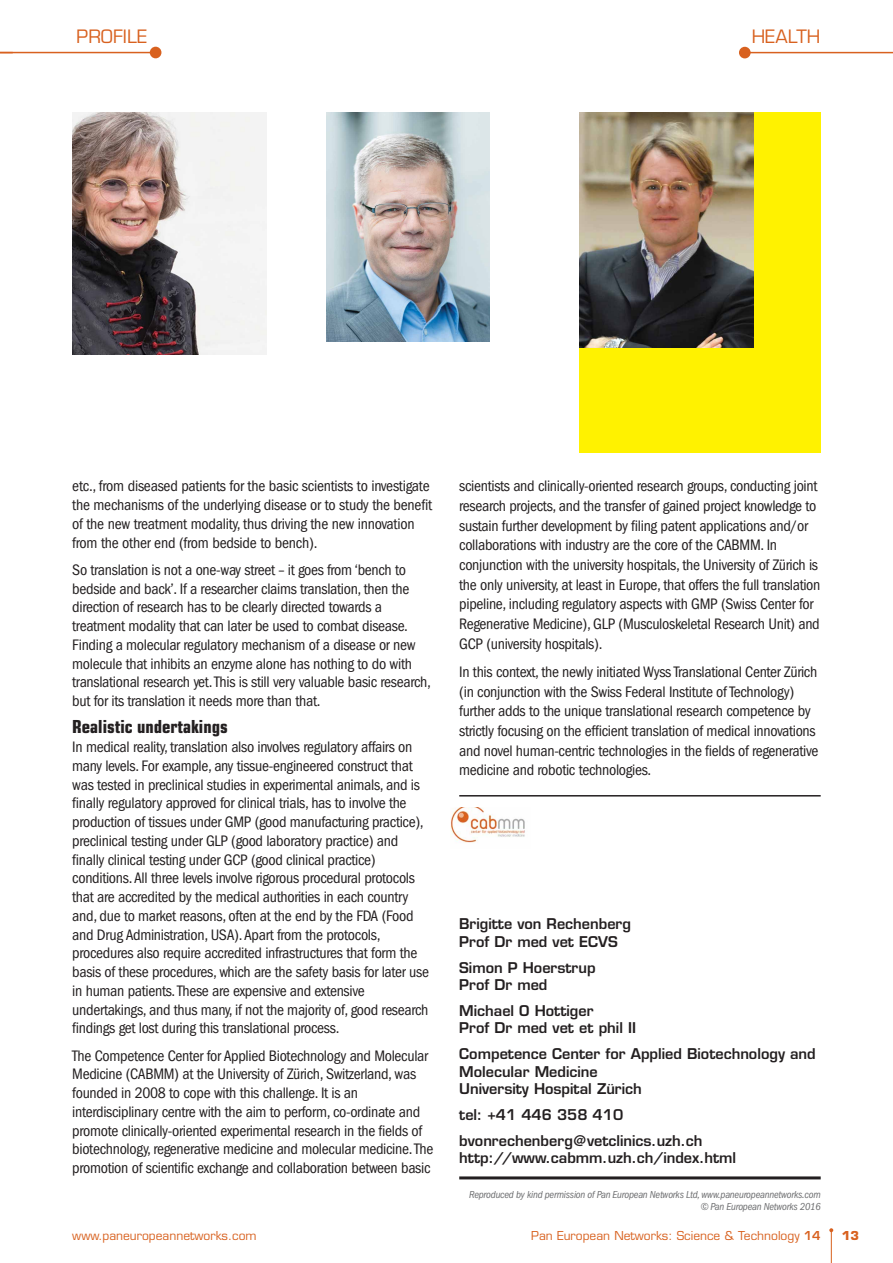
<style>
.page{position:relative;width:893px;height:1263px;background:#fff}
.page>*{position:absolute;margin:0;border:0;box-sizing:border-box;transform-origin:0 0}
.t1{font:700 condensed 18px "Eurostile LT Std";color:#231f20}
.t2{font:18px "Eurostile LT Std";color:#d8611f}
.t3{font:condensed 15.75px/18.8px "ITC Franklin Gothic Std";letter-spacing:-.02em;color:#231f20}
.t4{font:600 14.4px/17.4px "Eurostile LT Std";color:#231f20}
.t5{font:12px "Eurostile LT Std";color:#d8611f}
.t6{font:700 12px "Eurostile LT Std";color:#d8611f}
.t7{font:italic condensed 10.5px/12px "ITC Franklin Gothic Std";letter-spacing:-.02em;color:#6d6e70;text-align:right}
.s1{font-weight:600}
</style>
<div class="page">
<hr style="left:831px;top:1230px;width:1px;height:33px;background:#d8611f">
<svg style="left:829px;top:1228px;width:4px;height:4px"></svg>
<hr style="left:0;top:52px;width:155px;height:1px;background:#d8611f">
<div style="left:150px;top:47px;width:11px;height:11px;background:#d8611f;border-radius:50%"></div>
<hr style="left:459px;top:795px;width:362px;height:1px;background:#231f20">
<hr style="left:459px;top:1176px;width:362px;height:3px;background:#231f20">
<img style="left:451px;top:808px;width:74px;height:35px">
<img style="left:72px;top:113px;width:194px;height:242px">
<img style="left:326px;top:113px;width:164px;height:228px">
<div style="left:579px;top:113px;width:242px;height:340px;background:#fff200"></div>
<img style="left:579px;top:113px;width:175px;height:235px">
<hr style="left:745px;top:52px;width:148px;height:1px;background:#d8611f">
<div style="left:739px;top:47px;width:12px;height:11px;background:#d8611f;border-radius:50%"></div>
<p class="t2" style="left:76px;top:26px;width:72px">PROFILE</p>
<p class="t2" style="left:752px;top:27px;width:70px">HEALTH</p>
<p class="t3" style="left:72px;top:478px;width:361px">etc., from diseased patients for the basic scientists to investigate the mechanisms of the underlying disease or to study the benefit of the new treatment modality, thus driving the new innovation from the other end (from bedside to bench).</p>
<p class="t3" style="left:72px;top:562px;width:360px">So translation is not a one-way street – it goes from ‘bench to bedside and back’. If a researcher claims translation, then the direction of research has to be clearly directed towards a treatment modality that can later be used to combat disease.<br>Finding a molecular regulatory mechanism of a disease or new molecule that inhibits an enzyme alone has nothing to do with translational research yet. This is still very valuable basic research, but for its translation it needs more than that.</p>
<p class="t1" style="left:72px;top:718px;width:157px">Realistic undertakings</p>
<p class="t3" style="left:72px;top:739px;width:358px">In medical reality, translation also involves regulatory affairs on many levels. For example, any tissue-engineered construct that was tested in preclinical studies in experimental animals, and is finally regulatory approved for clinical trials, has to involve the production of tissues under GMP (good manufacturing practice), preclinical testing under GLP (good laboratory practice) and finally clinical testing under GCP (good clinical practice) conditions. All three levels involve rigorous procedural protocols that are accredited by the medical authorities in each country and, due to market reasons, often at the end by the FDA (Food and Drug Administration, USA). Apart from the protocols, procedures also require accredited infrastructures that form the basis of these procedures, which are the safety basis for later use in human patients. These are expensive and extensive undertakings, and thus many, if not the majority of, good research findings get lost during this translational process.</p>
<p class="t3" style="left:72px;top:1047px;width:363px">The Competence Center for Applied Biotechnology and Molecular Medicine (CABMM) at the University of Zürich, Switzerland, was founded in 2008 to cope with this challenge. It is an interdisciplinary centre with the aim to perform, co-ordinate and promote clinically-oriented experimental research in the fields of biotechnology, regenerative medicine and molecular medicine. The promotion of scientific exchange and collaboration between basic</p>
<p class="t3" style="left:459px;top:478px;width:363px;line-height:19.6px">scientists and clinically-oriented research groups, conducting joint research projects, and the transfer of gained project knowledge to sustain further development by filing patent applications and/or collaborations with industry are the core of the CABMM. In conjunction with the university hospitals, the University of Zürich is the only university, at least in Europe, that offers the full translation pipeline, including regulatory aspects with GMP (Swiss Center for Regenerative Medicine), GLP (Musculoskeletal Research Unit) and GCP (university hospitals).</p>
<p class="t3" style="left:459px;top:663px;width:361px;line-height:19.6px">In this context, the newly initiated Wyss Translational Center Zürich (in conjunction with the Swiss Federal Institute of Technology) further adds to the unique translational research competence by strictly focusing on the efficient translation of medical innovations and novel human-centric technologies in the fields of regenerative medicine and robotic technologies.</p>
<p class="t4" style="left:459px;top:916px;width:173px">Brigitte von Rechenberg<br>Prof Dr med vet ECVS</p>
<p class="t4" style="left:459px;top:960px;width:138px">Simon P Hoerstrup<br>Prof Dr med</p>
<p class="t4" style="left:459px;top:1003px;width:178px">Michael O Hottiger<br>Prof Dr med vet et phil II</p>
<p class="t4" style="left:459px;top:1046px;width:358px">Competence Center for Applied Biotechnology and<br>Molecular Medicine<br>University Hospital Zürich</p>
<p class="t4" style="left:459px;top:1103px;width:245px;line-height:26px">tel: +41 446 358 410 bvonrechenberg@vetclinics.uzh.ch</p>
<p class="t4" style="left:459px;top:1150px;width:279px">http://www.cabmm.uzh.ch/index.html</p>
<p class="t7" style="left:469px;top:1188px;width:353px">Reproduced by kind permission of Pan European Networks Ltd, www.paneuropeannetworks.com © Pan European Networks 2016</p>
<p class="t5" style="left:72px;top:1229px;width:186px">www.paneuropeannetworks.com</p>
<p class="t5" style="left:531px;top:1229px;width:291px">Pan European Networks: Science &amp; Technology <span class="s1">14</span></p>
<p class="t6" style="left:842px;top:1229px;width:19px">13</p>
</div>
